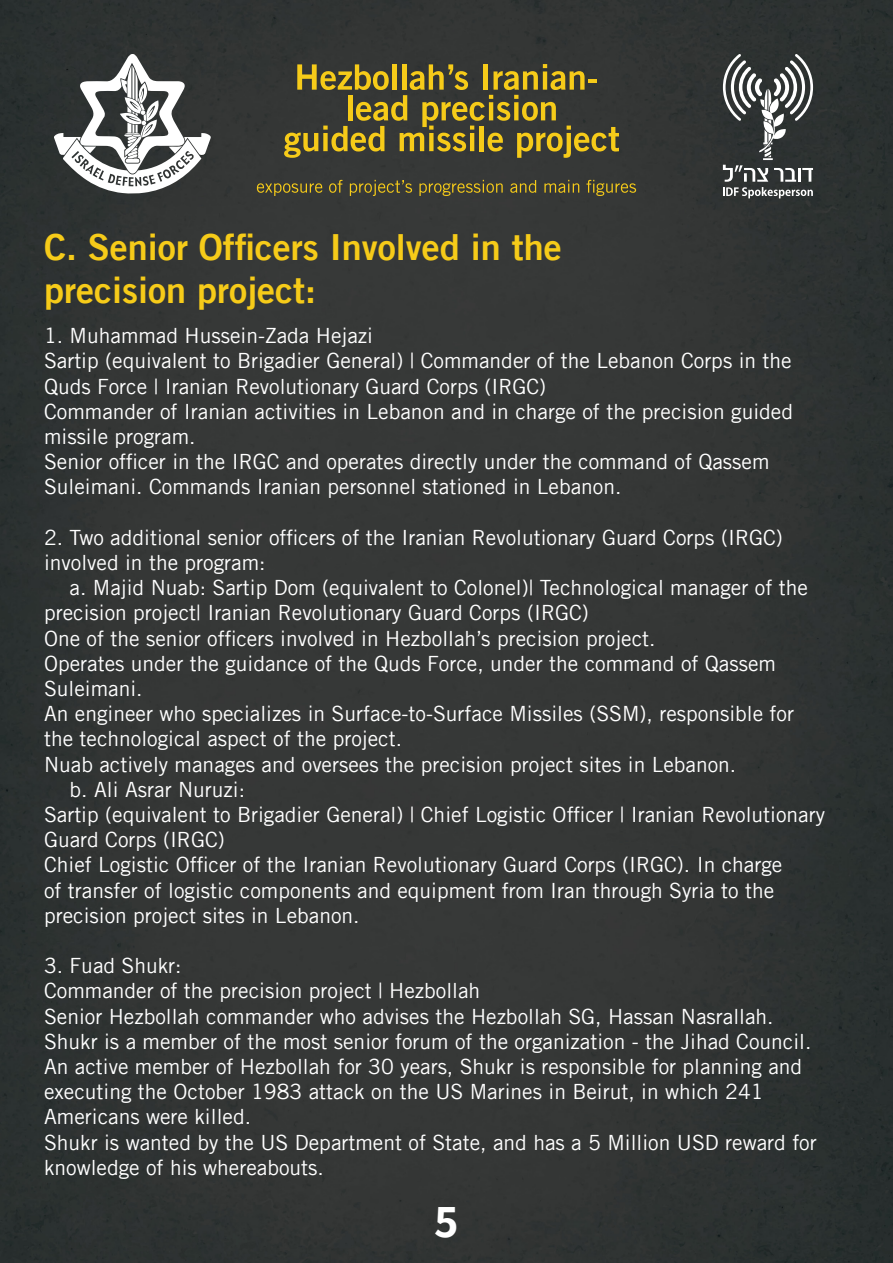
<style>
.page{position:relative;width:893px;height:1263px;background:#fff}
.page>*{position:absolute;margin:0;border:0;box-sizing:border-box;transform-origin:0 0}
.t1{font:700 46.8px "Assistant";color:#fff}
.t2{font:36px/43.2px "Trade Gothic LT Bold Two";color:#f6cb19}
.t3{font:21px/25.2px "Trade Gothic LT";color:#fff}
</style>
<div class="page">
<img style="left:0;top:0;width:893px;height:1263px">
<svg style="left:723px;top:54px;width:90px;height:144px"></svg>
<svg style="left:54px;top:54px;width:157px;height:140px"></svg>
<svg style="left:284px;top:64px;width:335px;height:94px;background:#675d2e"></svg>
<svg style="left:257px;top:183px;width:65px;height:13px"></svg>
<svg style="left:329px;top:180px;width:13px;height:13px"></svg>
<svg style="left:350px;top:180px;width:62px;height:16px"></svg>
<svg style="left:419px;top:180px;width:84px;height:16px"></svg>
<svg style="left:510px;top:180px;width:26px;height:13px"></svg>
<svg style="left:544px;top:180px;width:35px;height:13px"></svg>
<svg style="left:586px;top:180px;width:50px;height:16px"></svg>
<h2 class="t2" style="left:44px;top:225px;width:519px">C. Senior Officers Involved in the precision project:</h2>
<p class="t3" style="left:44px;top:323px;width:750px">1. Muhammad Hussein-Zada Hejazi<br>Sartip (equivalent to Brigadier General) | Commander of the Lebanon Corps in the Quds Force | Iranian Revolutionary Guard Corps (IRGC(<br>Commander of Iranian activities in Lebanon and in charge of the precision guided missile program.<br>Senior officer in the IRGC and operates directly under the command of Qassem Suleimani. Commands Iranian personnel stationed in Lebanon.</p>
<p class="t3" style="left:44px;top:524px;width:740px">2. Two additional senior officers of the Iranian Revolutionary Guard Corps (IRGC( involved in the program:</p>
<p class="t3" style="left:70px;top:575px;width:740px">.a Majid Nuab: Sartip Dom (equivalent to Colonel)| Technological manager of the</p>
<p class="t3" style="left:44px;top:600px;width:546px">precision project| Iranian Revolutionary Guard Corps (IRGC(</p>
<p class="t3" style="left:44px;top:625px;width:613px">One of the senior officers involved in Hezbollah s’ precision project.</p>
<p class="t3" style="left:44px;top:650px;width:733px">Operates under the guidance of the Quds Force, under the command of Qassem</p>
<p class="t3" style="left:44px;top:676px;width:100px">Suleimani.</p>
<p class="t3" style="left:44px;top:701px;width:752px">An engineer who specializes in Surface-to-Surface Missiles (SSM ,) responsible for</p>
<p class="t3" style="left:44px;top:726px;width:360px">the technological aspect of the project.</p>
<p class="t3" style="left:44px;top:751px;width:694px">Nuab actively manages and oversees the precision project sites in Lebanon.</p>
<p class="t3" style="left:70px;top:776px;width:177px">.b Ali Asrar Nuruzi:</p>
<p class="t3" style="left:44px;top:802px;width:782px">Sartip (equivalent to Brigadier General) | Chief Logistic Officer | Iranian Revolutionary</p>
<p class="t3" style="left:44px;top:827px;width:182px">Guard Corps (IRGC(</p>
<p class="t3" style="left:44px;top:852px;width:740px">Chief Logistic Officer of the Iranian Revolutionary Guard Corps (IRGC .) In charge</p>
<p class="t3" style="left:44px;top:877px;width:732px">of transfer of logistic components and equipment from Iran through Syria to the</p>
<p class="t3" style="left:44px;top:902px;width:317px">precision project sites in Lebanon.</p>
<p class="t3" style="left:44px;top:953px;width:774px">3. Fuad Shukr:<br>Commander of the precision project | Hezbollah<br>Senior Hezbollah commander who advises the Hezbollah SG, Hassan Nasrallah.<br>Shukr is a member of the most senior forum of the organization - the Jihad Council.<br>An active member of Hezbollah for 30 years, Shukr is responsible for planning and executing the October 1983 attack on the US Marines in Beirut in, which 241<br>Americans were killed.<br>Shukr is wanted by the US Department of State, and has 5a Million USD reward for knowledge of his whereabouts.</p>
<h1 class="t1" style="left:434px;top:1189px;width:26px">5</h1>
</div>
